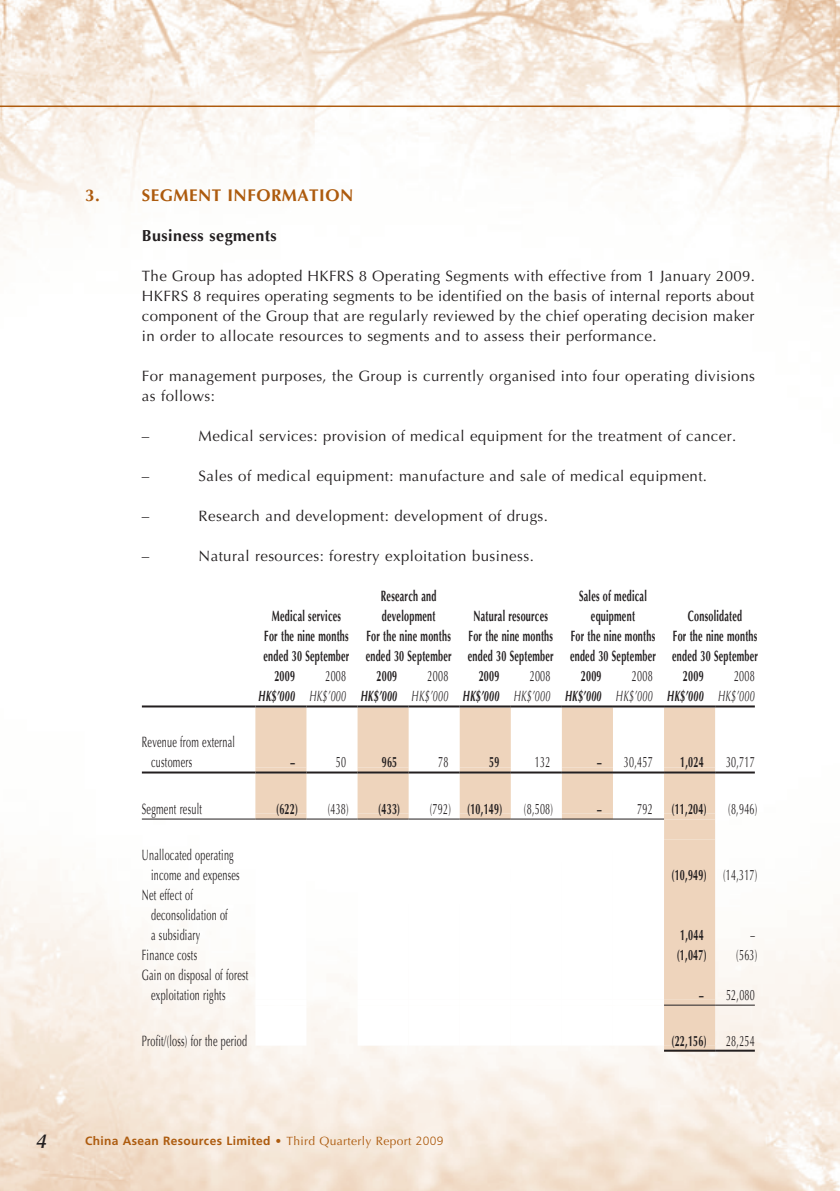
<style>
.page{position:relative;width:840px;height:1191px;background:#fff}
.page>*{position:absolute;margin:0;border:0;box-sizing:border-box;transform-origin:0 0}
.t1{font:italic 600 20px "Optima LT Std";color:#231f20}
.t2{font:700 17px "Optima LT Std";letter-spacing:.03em;color:#ad5b0e}
.t3{font:700 16px "Optima LT Std";letter-spacing:.03em;color:#231f20}
.t4{font:15px/20px "Optima LT Std";letter-spacing:.03em;color:#231f20;text-align:justify}
.t5{font:700 15px/20px "Optima LT Std";letter-spacing:.03em;color:#231f20;scale:.6 1}
.t6{font:15px/20px "Optima LT Std";letter-spacing:.03em;color:#231f20;scale:.6 1}
.t7{font:italic 700 15px/20px "Optima LT Std";letter-spacing:.03em;color:#231f20;text-align:right;scale:.6 1}
.t8{font:700 12px "Frutiger LT Std";letter-spacing:.03em;color:#ad5b0e}
.s1{font-weight:400;font-style:normal}
.s2{font-weight:400}
.s3{font-weight:700}
.s4{font-family:"Optima LT Std";font-weight:400}
.s5{font-weight:300}
</style>
<div class="page">
<img style="left:0;top:0;width:839px;height:1191px">
<hr style="left:0;top:105px;width:839px;height:2px;background:#ad5b0e">
<svg style="left:255px;top:707px;width:459px;height:132px;fill:#eed4bc"></svg>
<svg style="left:255px;top:767px;width:459px;height:52px"></svg>
<svg style="left:255px;top:819px;width:153px;height:20px"></svg>
<svg style="left:408px;top:819px;width:255px;height:20px"></svg>
<svg style="left:255px;top:839px;width:459px;height:212px"></svg>
<hr style="left:142px;top:705px;width:113px;height:2px;background:#231f20">
<hr style="left:255px;top:705px;width:51px;height:2px;background:#231f20">
<hr style="left:306px;top:705px;width:51px;height:2px;background:#231f20">
<hr style="left:357px;top:705px;width:51px;height:2px;background:#231f20">
<hr style="left:408px;top:705px;width:51px;height:2px;background:#231f20">
<hr style="left:459px;top:705px;width:51px;height:2px;background:#231f20">
<hr style="left:510px;top:705px;width:51px;height:2px;background:#231f20">
<hr style="left:561px;top:705px;width:51px;height:2px;background:#231f20">
<hr style="left:612px;top:705px;width:51px;height:2px;background:#231f20">
<hr style="left:663px;top:705px;width:51px;height:2px;background:#231f20">
<hr style="left:714px;top:705px;width:40px;height:2px;background:#231f20">
<hr style="left:142px;top:771px;width:113px;height:2px;background:#231f20">
<hr style="left:255px;top:771px;width:51px;height:2px;background:#231f20">
<hr style="left:306px;top:771px;width:51px;height:2px;background:#231f20">
<hr style="left:357px;top:771px;width:51px;height:2px;background:#231f20">
<hr style="left:408px;top:771px;width:51px;height:2px;background:#231f20">
<hr style="left:459px;top:771px;width:51px;height:2px;background:#231f20">
<hr style="left:510px;top:771px;width:51px;height:2px;background:#231f20">
<hr style="left:561px;top:771px;width:51px;height:2px;background:#231f20">
<hr style="left:612px;top:771px;width:51px;height:2px;background:#231f20">
<hr style="left:663px;top:771px;width:51px;height:2px;background:#231f20">
<hr style="left:714px;top:771px;width:40px;height:2px;background:#231f20">
<hr style="left:142px;top:818px;width:113px;height:1px;background:#231f20">
<hr style="left:255px;top:818px;width:51px;height:1px;background:#231f20">
<hr style="left:306px;top:818px;width:51px;height:1px;background:#231f20">
<hr style="left:357px;top:818px;width:51px;height:1px;background:#231f20">
<hr style="left:408px;top:818px;width:51px;height:1px;background:#231f20">
<hr style="left:459px;top:818px;width:51px;height:1px;background:#231f20">
<hr style="left:510px;top:818px;width:51px;height:1px;background:#231f20">
<hr style="left:561px;top:818px;width:51px;height:1px;background:#231f20">
<hr style="left:612px;top:818px;width:51px;height:1px;background:#231f20">
<hr style="left:663px;top:1004px;width:51px;height:1px;background:#231f20">
<hr style="left:714px;top:1004px;width:40px;height:1px;background:#231f20">
<hr style="left:663px;top:1049px;width:51px;height:2px;background:#231f20">
<hr style="left:714px;top:1049px;width:40px;height:2px;background:#231f20">
<p class="t2" style="left:85px;top:186px;width:16px">3.</p>
<p class="t2" style="left:142px;top:186px;width:213px">SEGMENT INFORMATION</p>
<p class="t3" style="left:142px;top:226px;width:136px">Business segments</p>
<p class="t4" style="left:142px;top:266px;width:614px">The Group has adopted HKFRS 8 Operating Segments with effective from 1 January 2009.<br>HKFRS 8 requires operating segments to be identified on the basis of internal reports about component of the Group that are regularly reviewed by the chief operating decision maker in order to allocate resources to segments and to assess their performance.</p>
<p class="t4" style="left:142px;top:366px;width:614px">For management purposes, the Group is currently organised into four operating divisions as follows:</p>
<p class="t4" style="left:142px;top:426px;width:9px">–</p>
<p class="t4" style="left:198px;top:426px;width:539px">Medical services: provision of medical equipment for the treatment of cancer.</p>
<p class="t4" style="left:142px;top:466px;width:9px">–</p>
<p class="t4" style="left:198px;top:466px;width:509px">Sales of medical equipment: manufacture and sale of medical equipment.</p>
<p class="t4" style="left:142px;top:506px;width:9px">–</p>
<p class="t4" style="left:198px;top:506px;width:351px">Research and development: development of drugs.</p>
<p class="t4" style="left:142px;top:546px;width:9px">–</p>
<p class="t4" style="left:198px;top:546px;width:336px">Natural resources: forestry exploitation business.</p>
<p class="t5" style="left:272px;top:606px;width:117px">Medical services</p>
<p class="t5" style="left:380px;top:586px;width:94px">Research and development</p>
<p class="t5" style="left:473px;top:606px;width:125px">Natural resources</p>
<p class="t5" style="left:578px;top:586px;width:114px;text-align:center">Sales of medical equipment</p>
<p class="t5" style="left:687px;top:606px;width:92px">Consolidated</p>
<p class="t6" style="left:151px;top:732px;width:141px;text-indent:-9px">Revenue from external customers</p>
<p class="t5" style="left:263px;top:626px;width:145px">For the nine months ended 30 September</p>
<p class="t5" style="left:365px;top:626px;width:145px">For the nine months ended 30 September</p>
<p class="t5" style="left:467px;top:626px;width:145px">For the nine months ended 30 September</p>
<p class="t5" style="left:569px;top:626px;width:145px">For the nine months ended 30 September</p>
<p class="t5" style="left:671px;top:626px;width:145px">For the nine months ended 30 September</p>
<p class="t5" style="left:274px;top:666px;width:36px">2009</p>
<p class="t6" style="left:325px;top:666px;width:36px">2008</p>
<p class="t5" style="left:376px;top:666px;width:36px">2009</p>
<p class="t6" style="left:427px;top:666px;width:36px">2008</p>
<p class="t5" style="left:478px;top:666px;width:36px">2009</p>
<p class="t6" style="left:529px;top:666px;width:36px">2008</p>
<p class="t5" style="left:580px;top:666px;width:36px">2009</p>
<p class="t6" style="left:631px;top:666px;width:36px">2008</p>
<p class="t5" style="left:682px;top:666px;width:36px">2009</p>
<p class="t7" style="left:258px;top:666px;width:828px"><span class="s1">2008<br></span>HK$’000 <span class="s2">HK$’000</span> HK$’000 <span class="s2">HK$’000</span> HK$’000 <span class="s2">HK$’000</span> HK$’000 <span class="s2">HK$’000</span> HK$’000 <span class="s2">HK$’000</span></p>
<p class="t5" style="left:290px;top:752px;width:9px">–</p>
<p class="t6" style="left:336px;top:752px;width:19px">50</p>
<p class="t5" style="left:381px;top:752px;width:27px">965</p>
<p class="t6" style="left:438px;top:752px;width:19px">78</p>
<p class="t5" style="left:489px;top:752px;width:19px">59</p>
<p class="t6" style="left:534px;top:752px;width:27px">132</p>
<p class="t6" style="left:596px;top:752px;width:94px"><span class="s3">–</span> 30,457</p>
<p class="t5" style="left:679px;top:752px;width:41px">1,024</p>
<p class="t6" style="left:725px;top:752px;width:49px">30,717</p>
<p class="t6" style="left:142px;top:798px;width:102px">Segment result</p>
<p class="t5" style="left:276px;top:798px;width:38px">(622)</p>
<p class="t6" style="left:327px;top:798px;width:37px">(438)</p>
<p class="t5" style="left:378px;top:798px;width:38px">(433)</p>
<p class="t5" style="left:429px;top:798px;width:122px"><span class="s2">(792)</span> (10,149)</p>
<p class="t6" style="left:523px;top:798px;width:50px">(8,508)</p>
<p class="t5" style="left:596px;top:798px;width:184px">– <span class="s2">792</span> (11,204)</p>
<p class="t6" style="left:727px;top:798px;width:50px">(8,946)</p>
<p class="t6" style="left:151px;top:844px;width:149px;text-indent:-9px">Unallocated operating income and expenses</p>
<p class="t5" style="left:671px;top:864px;width:145px">(10,949) <span class="s2">(14,317)</span></p>
<p class="t6" style="left:151px;top:884px;width:129px;text-indent:-9px">Net effect of deconsolidation of a subsidiary</p>
<p class="t5" style="left:679px;top:924px;width:41px">1,044</p>
<p class="t6" style="left:750px;top:924px;width:9px">–</p>
<p class="t6" style="left:142px;top:944px;width:94px">Finance costs</p>
<p class="t5" style="left:676px;top:944px;width:52px">(1,047)</p>
<p class="t6" style="left:735px;top:944px;width:37px">(563)</p>
<p class="t6" style="left:151px;top:964px;width:163px;text-indent:-9px">Gain on disposal of forest exploitation rights</p>
<p class="t6" style="left:698px;top:984px;width:94px"><span class="s3">–</span> 52,080</p>
<p class="t6" style="left:142px;top:1030px;width:177px">Profit/(loss) for the period</p>
<p class="t5" style="left:671px;top:1030px;width:60px">(22,156)</p>
<p class="t6" style="left:725px;top:1030px;width:49px">28,254</p>
<h1 class="t1" style="left:37px;top:1129px;width:12px">4</h1>
<p class="t8" style="left:85px;top:1134px;width:360px">China Asean Resources Limited <span class="s4">• Third Quarterly Report</span> <span class="s5">2009</span></p>
</div>
